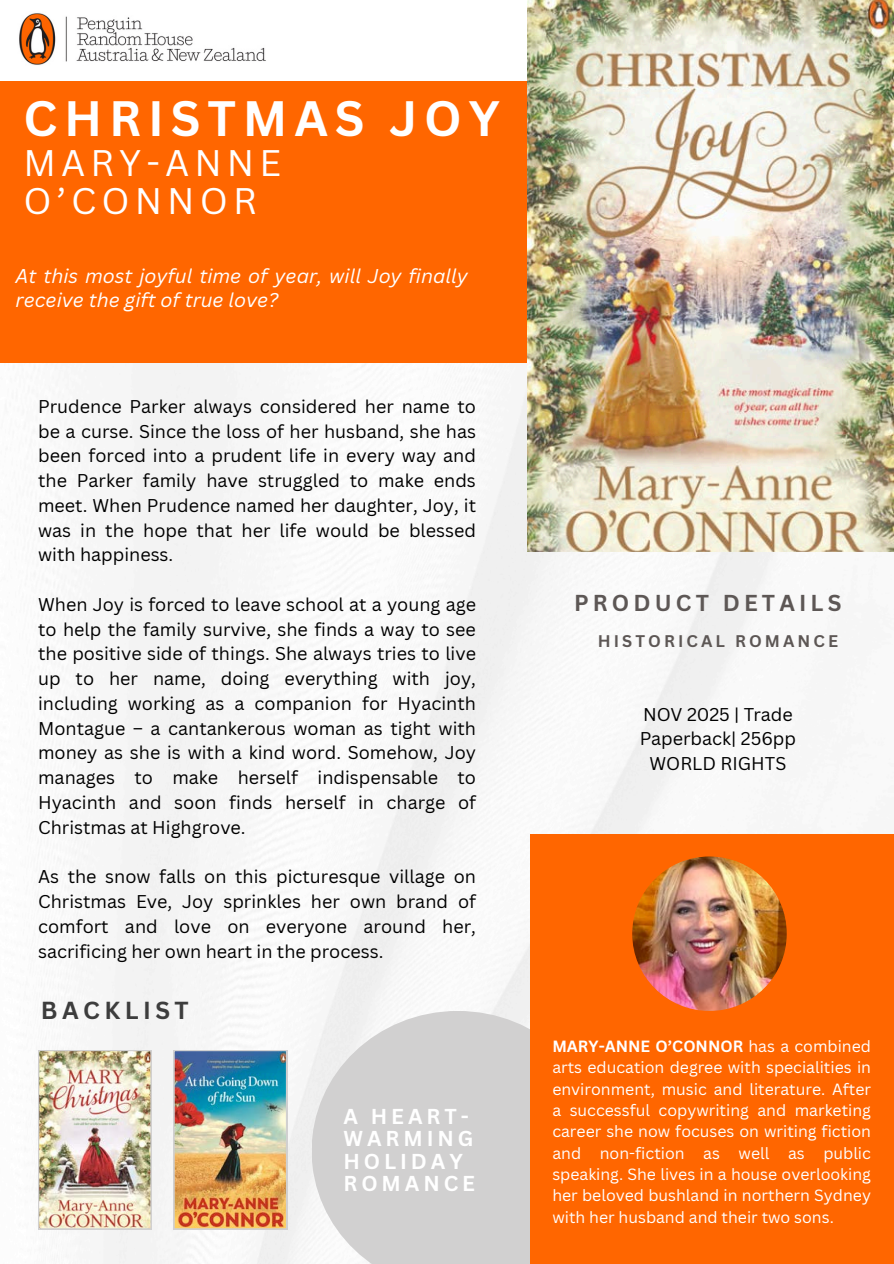
<style>
.page{position:relative;width:894px;height:1264px;background:#fff}
.page>*{position:absolute;margin:0;border:0;box-sizing:border-box;transform-origin:0 0}
.t1{font:700 48.45px "Canva Sans";letter-spacing:.14em;color:#fff}
.t2{font:36px/38.2px "Canva Sans";letter-spacing:.14em;color:#fff}
.t3{font:700 24px "Canva Sans";letter-spacing:.185em;color:#3d3d3d}
.t4{font:700 22.35px "Canva Sans";letter-spacing:.185em;color:#5d5755}
.t5{font:700 21px/22.5px "Canva Sans";letter-spacing:.185em;color:#fff}
.t6{font:italic 19.35px/23.7px "Canva Sans";color:#fff}
.t7{font:18px/24.8px "Canva Sans";color:#000;text-align:justify}
.t8{font:700 16.5px "Canva Sans";letter-spacing:.185em;color:#5d5755}
.t9{font:15.9px/21.3px "Canva Sans";color:#fff;text-align:justify}
.s1{font-weight:700}
</style>
<div class="page">
<div style="left:0;top:82px;width:574px;height:281px;background:#f60"></div>
<img style="left:527px;top:0;width:366px;height:552px">
<svg style="left:311px;top:1010px;width:218px;height:253px;fill:#d1d0d0"></svg>
<div style="left:529px;top:834px;width:364px;height:429px;background:#f60"></div>
<img style="left:632px;top:856px;width:154px;height:154px;border-radius:50%">
<img style="left:38px;top:1050px;width:113px;height:178px">
<img style="left:173px;top:1050px;width:114px;height:178px">
<img style="left:19px;top:13px;width:247px;height:52px">
<h1 class="t1" style="left:24px;top:84px;width:477px">CHRISTMAS JOY</h1>
<h1 class="t2" style="left:24px;top:142px;width:259px">MARY-ANNE<br>O’CONNOR</h1>
<h4 class="t6" style="left:16px;top:264px;width:453px">At this most joyful time of year, will Joy finally receive the gift of true love?</h4>
<p class="t7" style="left:38px;top:393px;width:439px">Prudence Parker always considered her name to be a curse. Since the loss of her husband, she has been forced into a prudent life in every way and the Parker family have struggled to make ends meet. When Prudence named her daughter, Joy, it was in the hope that her life would be blessed with happiness.</p>
<p class="t7" style="left:38px;top:591px;width:439px">When Joy is forced to leave school at a young age to help the family survive, she finds a way to see the positive side of things. She always tries to live up to her name, doing everything with joy, including working as a companion for Hyacinth Montague – a cantankerous woman as tight with money as she is with a kind word. Somehow, Joy manages to make herself indispensable to Hyacinth and soon finds herself in charge of Christmas at Highgrove.</p>
<p class="t7" style="left:38px;top:864px;width:439px">As the snow falls on this picturesque village on Christmas Eve, Joy sprinkles her own brand of comfort and love on everyone around her, sacrificing her own heart in the process.</p>
<h5 class="t3" style="left:41px;top:993px;width:149px">BACKLIST</h5>
<p class="t5" style="left:343px;top:1104px;width:133px">A HEART-<br>WARMING<br>HOLIDAY<br>ROMANCE</p>
<h2 class="t4" style="left:574px;top:587px;width:269px">PRODUCT DETAILS</h2>
<p class="t8" style="left:597px;top:629px;width:241px">HISTORICAL ROMANCE</p>
<p class="t7" style="left:639px;top:701px;width:158px;text-align:center">NOV 2025 | Trade<br>Paperback| 256pp<br>WORLD RIGHTS</p>
<h6 class="t9" style="left:552px;top:1034px;width:320px"><span class="s1">MARY-ANNE O’CONNOR</span> has a combined arts education degree with specialities in environment, music and literature. After a successful copywriting and marketing career she now focuses on writing fiction and non-fiction as well as public speaking. She lives in a house overlooking her beloved bushland in northern Sydney with her husband and their two sons.</h6>
</div>
